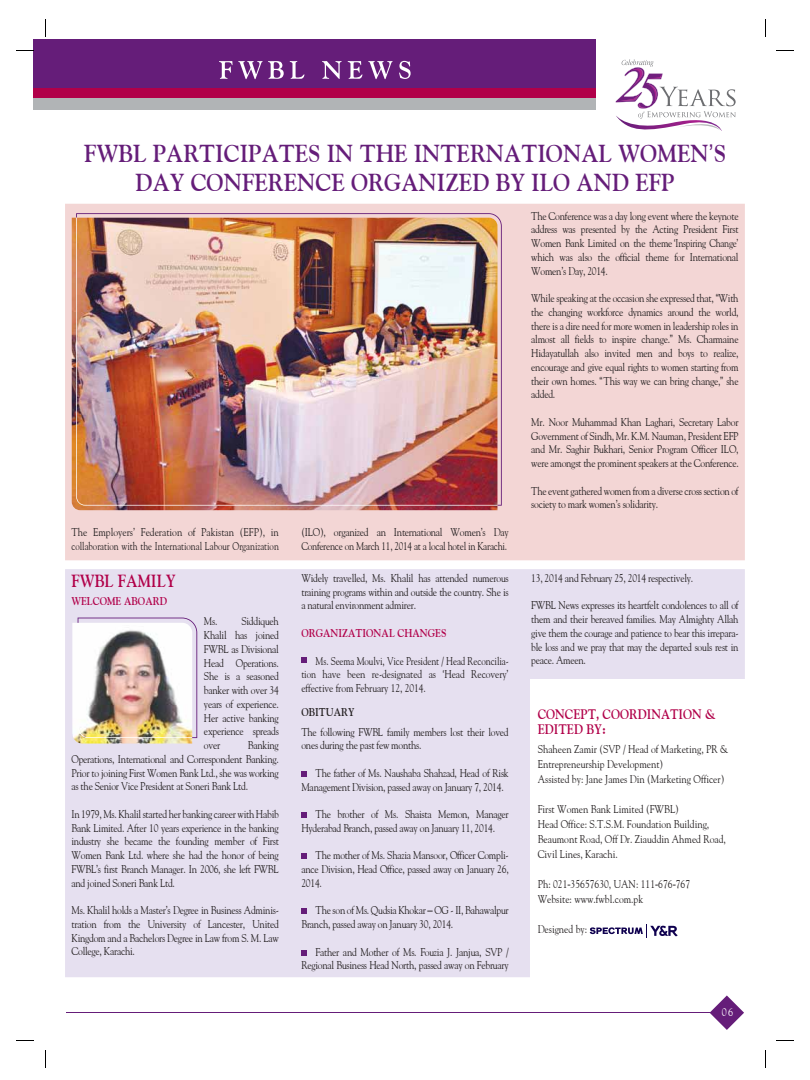
<style>
.page{position:relative;width:810px;height:1080px;background:#fff}
.page>*{position:absolute;margin:0;border:0;box-sizing:border-box;transform-origin:0 0}
.t1{font:700 24.5px/29.4px "Goudy";color:#651d79;text-align:center;scale:.9 1}
.t2{font:700 17.5px "Goudy";color:#b10049;scale:.85 1}
.t3{font:700 13.75px/15px "Goudy";color:#b10049;scale:.85 1}
.t4{font:11.25px/13.8px "Goudy";letter-spacing:-.025em;color:#231f20;text-align:justify;scale:.85 1}
.t5{font:11.25px/15px "Goudy";color:#231f20;scale:.85 1}
.t6{font:11.25px/13.8px "Goudy";letter-spacing:-.025em;color:#231f20;text-align:justify;scale:.8 1}
.t7{font:700 11.25px "Goudy";color:#b10049;scale:.85 1}
.t8{font:700 11.25px "Goudy";color:#231f20;scale:.85 1}
.t9{font:11.25px "Goudy";color:#fff;scale:.9 1}
.s1{font-family:"Arial";font-weight:400}
.s2{font-family:"Arial"}
</style>
<div class="page">
<div style="left:65px;top:204px;width:680px;height:356px;background:#f3d6d5"></div>
<div style="left:34px;top:39px;width:562px;height:71px;background:#651d79"></div>
<div style="left:34px;top:88px;width:562px;height:11px;background:#b10049"></div>
<div style="left:34px;top:99px;width:562px;height:11px;background:#b1b4b6"></div>
<svg style="left:219px;top:61px;width:13px;height:18px"></svg>
<svg style="left:238px;top:61px;width:46px;height:18px"></svg>
<svg style="left:290px;top:61px;width:14px;height:18px"></svg>
<svg style="left:322px;top:61px;width:20px;height:18px"></svg>
<svg style="left:348px;top:61px;width:14px;height:18px"></svg>
<svg style="left:368px;top:61px;width:25px;height:18px"></svg>
<svg style="left:399px;top:61px;width:12px;height:18px"></svg>
<svg style="left:710px;top:995px;width:34px;height:35px"></svg>
<hr style="left:66px;top:1012px;width:654px;height:1px;background:#651d79">
<svg style="left:765px;top:19px;width:1px;height:18px"></svg>
<svg style="left:45px;top:19px;width:1px;height:18px"></svg>
<svg style="left:16px;top:50px;width:18px;height:1px"></svg>
<svg style="left:16px;top:1040px;width:18px;height:1px"></svg>
<svg style="left:776px;top:50px;width:18px;height:1px"></svg>
<svg style="left:776px;top:1040px;width:18px;height:1px"></svg>
<svg style="left:765px;top:1050px;width:1px;height:17px"></svg>
<svg style="left:45px;top:1050px;width:1px;height:17px"></svg>
<svg style="left:615px;top:59px;width:121px;height:72px"></svg>
<svg style="left:76px;top:213px;width:426px;height:293px;background:#d5adb8"></svg>
<img style="left:72px;top:218px;width:425px;height:292px">
<img style="left:76px;top:218px;width:421px;height:288px">
<div style="left:65px;top:569px;width:680px;height:408px;background:#e6e0f0"></div>
<img style="left:72px;top:623px;width:120px;height:121px">
<img style="left:78px;top:618px;width:119px;height:120px">
<div style="left:531px;top:679px;width:217px;height:299px;background:#fff"></div>
<svg style="left:302px;top:908px;width:5px;height:5px"></svg>
<svg style="left:302px;top:950px;width:5px;height:5px"></svg>
<svg style="left:302px;top:854px;width:5px;height:5px"></svg>
<svg style="left:302px;top:812px;width:5px;height:5px"></svg>
<svg style="left:302px;top:771px;width:5px;height:6px"></svg>
<svg style="left:302px;top:658px;width:5px;height:5px"></svg>
<svg style="left:590px;top:924px;width:88px;height:14px"></svg>
<h1 class="t1" style="left:84px;top:138px;width:715px">FWBL PARTICIPATES IN THE INTERNATIONAL WOMEN<span class="s1">’</span>S<br>DAY CONFERENCE ORGANIZED BY ILO AND EFP</h1>
<p class="t5" style="left:72px;top:525px;width:245px;line-height:13.8px">The Employers<span class="s2">’</span> Federation of Pakistan (EFP), in collaboration with the International Labour Organization</p>
<p class="t4" style="left:301px;top:525px;width:245px">(ILO), organized an International Women<span class="s2">’</span>s Day<br>Conference on March 11, 2014 at a local hotel in Karachi.</p>
<h2 class="t2" style="left:72px;top:570px;width:124px">FWBL FAMILY</h2>
<p class="t7" style="left:72px;top:595px;width:114px">WELCOME ABOARD</p>
<p class="t4" style="left:204px;top:614px;width:90px">Ms. Siddiqueh Khalil has joined FWBL as Divisional Head Operations.<br>She is a seasoned banker with over 34 years of experience.<br>Her active banking experience spreads over</p>
<p class="t4" style="left:72px;top:738px;width:245px;text-indent:176px">Banking Operations, International and Correspondent Banking.<br>Prior to joining First Women Bank Ltd., she was working as the Senior Vice President at Soneri Bank Ltd.</p>
<p class="t4" style="left:72px;top:807px;width:245px">In 1979, Ms. Khalil started her banking career with Habib Bank Limited. After 10 years experience in the banking industry she became the founding member of First Women Bank Ltd. where she had the honor of being FWBL<span class="s2">’</span>s first Branch Manager. In 2006, she left FWBL and joined Soneri Bank Ltd.</p>
<p class="t4" style="left:72px;top:903px;width:245px">Ms. Khalil holds a Master<span class="s2">’</span>s Degree in Business Adminis&shy;tration from the University of Lancester, United Kingdom and a Bachelors Degree in Law from S. M. Law College, Karachi.</p>
<p class="t4" style="left:301px;top:571px;width:245px">Widely travelled, Ms. Khalil has attended numerous training programs within and outside the country. She is a natural environment admirer.</p>
<p class="t7" style="left:301px;top:626px;width:172px">ORGANIZATIONAL CHANGES</p>
<p class="t6" style="left:301px;top:653px;width:261px;text-indent:14px">Ms. Seema Moulvi, Vice President / Head Reconcilia&shy;tion have been re-designated as <span class="s2">‘</span>Head Recovery<span class="s2">’ </span>effective from February 12, 2014.</p>
<p class="t8" style="left:301px;top:705px;width:64px">OBITUARY</p>
<p class="t4" style="left:301px;top:725px;width:245px">The following FWBL family members lost their loved ones during the past few months.</p>
<p class="t4" style="left:301px;top:766px;width:245px;text-indent:14px">The father of Ms. Naushaba Shahzad, Head of Risk<br>Management Division, passed away on January 7, 2014.</p>
<p class="t4" style="left:301px;top:807px;width:245px;text-indent:14px">The brother of Ms. Shaista Memon, Manager<br>Hyderabad Branch, passed away on January 11, 2014.</p>
<p class="t4" style="left:301px;top:848px;width:245px;text-indent:14px">The mother of Ms. Shazia Mansoor, Officer Compli&shy;ance Division, Head Office, passed away on January 26, 2014.</p>
<p class="t4" style="left:301px;top:903px;width:245px;text-indent:14px">The son of Ms. Qudsia Khokar <span class="s2">–</span> OG - II, Bahawalpur<br>Branch, passed away on January 30, 2014.</p>
<p class="t4" style="left:301px;top:945px;width:245px;text-align:right">Father and Mother of Ms. Fouzia J. Janjua, SVP /<br>Regional Business Head North, passed away on February</p>
<p class="t4" style="left:531px;top:208px;width:245px">The Conference was a day long event where the keynote address was presented by the Acting President First Women Bank Limited on the theme <span class="s2">‘</span>Inspiring Change<span class="s2">’ </span>which was also the official theme for International Women<span class="s2">’</span>s Day, 2014.</p>
<p class="t4" style="left:531px;top:291px;width:245px">While speaking at the occasion she expressed that, <span class="s2">“</span>With the changing workforce dynamics around the world, there is a dire need for more women in leadership roles in almost all fields to inspire change.<span class="s2">”</span> Ms. Charmaine Hidayatullah also invited men and boys to realize, encourage and give equal rights to women starting from their own homes. <span class="s2">“</span>This way we can bring change,<span class="s2">”</span> she added.</p>
<p class="t4" style="left:531px;top:415px;width:246px">Mr. Noor Muhammad Khan Laghari, Secretary Labor Government of Sindh, Mr. K.M. Nauman, President EFP and Mr. Saghir Bukhari, Senior Program Officer ILO, were amongst the prominent speakers at the Conference.</p>
<p class="t4" style="left:531px;top:483px;width:245px">The event gathered women from a diverse cross section of society to mark women<span class="s2">’</span>s solidarity.</p>
<p class="t4" style="left:531px;top:571px;width:192px">13, 2014 and February 25, 2014 respectively.</p>
<p class="t4" style="left:531px;top:598px;width:245px">FWBL News expresses its heartfelt condolences to all of them and their bereaved families. May Almighty Allah give them the courage and patience to bear this irrepara&shy;ble loss and we pray that may the departed souls rest in peace. Ameen.</p>
<p class="t3" style="left:538px;top:707px;width:211px">CONCEPT, COORDINATION &amp;<br>EDITED BY:</p>
<p class="t5" style="left:538px;top:741px;width:226px">Shaheen Zamir (SVP / Head of Marketing, PR &amp;<br>Entrepreneurship Development)<br>Assisted by: Jane James Din (Marketing Officer)</p>
<p class="t5" style="left:538px;top:801px;width:223px">First Women Bank Limited (FWBL)<br>Head Office: S.T.S.M. Foundation Building, Beaumont Road, Off Dr. Ziauddin Ahmed Road, Civil Lines, Karachi.</p>
<p class="t5" style="left:538px;top:876px;width:181px">Ph: 021<span class="s2">-</span>35657630, UAN: 111<span class="s2">-</span>676<span class="s2">-</span>767<br>Website: www.fwbl.com.pk</p>
<p class="t5" style="left:538px;top:921px;width:60px">Designed by:</p>
<p class="t9" style="left:722px;top:1006px;width:14px">06</p>
</div>
